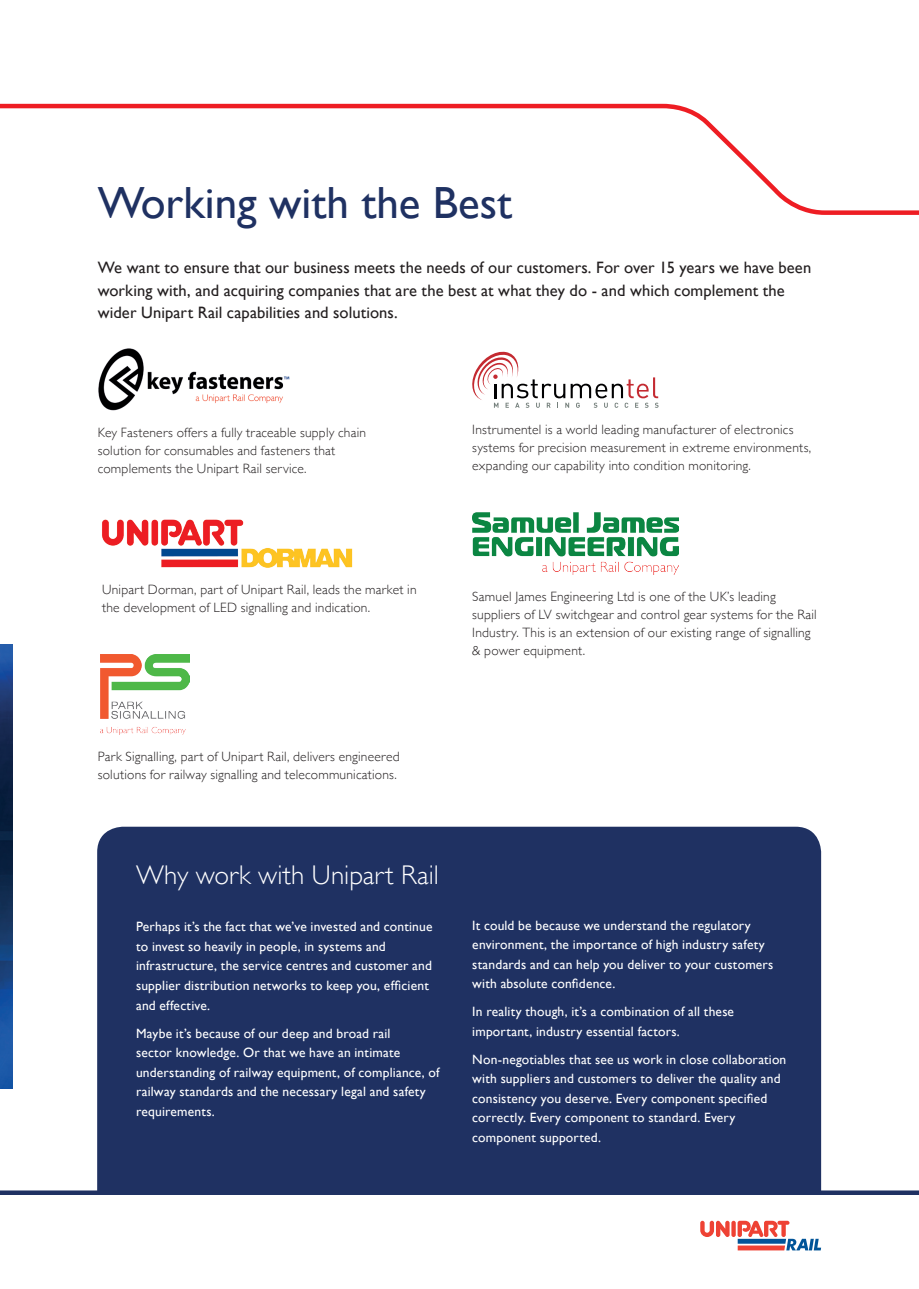
<style>
.page{position:relative;width:919px;height:1289px;background:#fff}
.page>*{position:absolute;margin:0;border:0;box-sizing:border-box;transform-origin:0 0}
.Section_Headers{font:45px "Gill Sans";color:#1f3162}
.Body_copy{font:300 27px "Gill Sans";letter-spacing:.005em;color:#fff}
.Intro_Copy{font:16.5px/22.5px "Gill Sans";letter-spacing:.005em;color:#231f20}
.Body_copy-2{font:13.5px/19.5px "Gill Sans";letter-spacing:.015em;color:#fff}
.Body{font:300 13.5px/18px "Gill Sans";letter-spacing:.015em;color:#231f20}
</style>
<div class="page">
<img style="left:0;top:644px;width:13px;height:444px">
<img style="left:102px;top:519px;width:251px;height:48px">
<img style="left:99px;top:349px;width:191px;height:61px">
<img style="left:100px;top:654px;width:90px;height:80px">
<svg style="left:472px;top:352px;width:186px;height:56px"></svg>
<img style="left:472px;top:512px;width:206px;height:63px">
<svg style="left:700px;top:1220px;width:121px;height:30px"></svg>
<hr style="left:0;top:1190px;width:918px;height:4px;background:#1f3162">
<svg style="left:0;top:103px;width:918px;height:112px"></svg>
<div style="left:97px;top:826px;width:724px;height:365px;background:#1f3162"></div>
<p class="Section_Headers" style="left:98px;top:177px;width:416px">Working with the Best</p>
<p class="Intro_Copy" style="left:98px;top:256px;width:714px">We want to ensure that our business meets the needs of our customers. For over 15 years we have been working with, and acquiring companies that are the best at what they do - and which complement the wider Unipart Rail capabilities and solutions.</p>
<p class="Body" style="left:98px;top:423px;width:270px">Key Fasteners offers a fully traceable supply chain solution for consumables and fasteners that complements the Unipart Rail service.</p>
<p class="Body" style="left:472px;top:420px;width:340px">Instrumentel is a world leading manufacturer of electronics systems for precision measurement in extreme environments, expanding our capability into condition monitoring.</p>
<p class="Body" style="left:102px;top:580px;width:316px">Unipart Dorman, part of Unipart Rail, leads the market in the development of LED signalling and indication.</p>
<p class="Body" style="left:472px;top:587px;width:346px">Samuel James Engineering Ltd is one of the UK’s leading suppliers of LV switchgear and control gear systems for the Rail Industry. This is an extension of our existing range of signalling &amp; power equipment.</p>
<p class="Body" style="left:98px;top:746px;width:303px">Park Signalling, part of Unipart Rail, delivers engineered solutions for railway signalling and telecommunications.</p>
<p class="Body_copy" style="left:136px;top:853px;width:304px">Why work with Unipart Rail</p>
<p class="Body_copy-2" style="left:136px;top:917px;width:298px">Perhaps it’s the fact that we’ve invested and continue to invest so heavily in people, in systems and infrastructure, the service centres and customer and supplier distribution networks to keep you, efficient and effective.</p>
<p class="Body_copy-2" style="left:136px;top:1023px;width:305px">Maybe it’s because of our deep and broad rail<br>sector knowledge. Or that we have an intimate understanding of railway equipment, of compliance, of railway standards and the necessary legal and safety requirements.</p>
<p class="Body_copy-2" style="left:472px;top:915px;width:302px">It could be because we understand the regulatory environment, the importance of high industry safety standards and can help you deliver to your customers with absolute confidence.</p>
<p class="Body_copy-2" style="left:472px;top:1001px;width:263px">In reality though, it’s a combination of all these important, industry essential factors.</p>
<p class="Body_copy-2" style="left:472px;top:1049px;width:315px">Non-negotiables that see us work in close collaboration with suppliers and customers to deliver the quality and consistency you deserve. Every component specified correctly. Every component to standard. Every component supported.</p>
</div>
